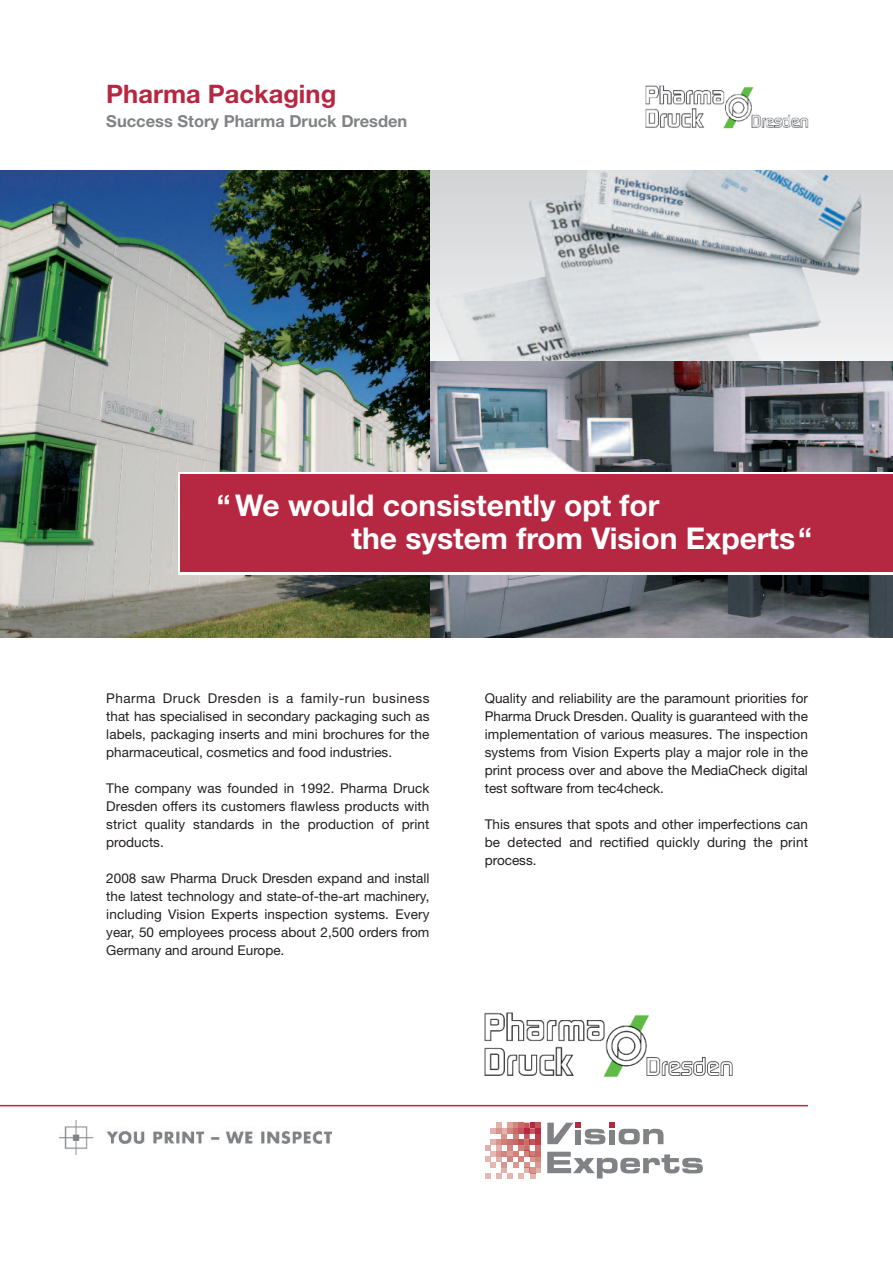
<style>
.page{position:relative;width:893px;height:1263px;background:#fff}
.page>*{position:absolute;margin:0;border:0;box-sizing:border-box;transform-origin:0 0}
.t1{font:700 30px/33px "Helvetica Neue LT Pro";color:#fff}
.t2{font:700 25.5px "Helvetica Neue LT Pro";color:#b62841}
.t3{font:700 16.5px "Helvetica Neue LT Pro";color:#808285}
.t4{font:13.5px/18px "Helvetica Neue LT Pro";color:#231f20;text-align:justify}
</style>
<div class="page">
<img style="left:485px;top:1012px;width:248px;height:66px">
<div style="left:429px;top:170px;width:464px;height:191px;background:linear-gradient(to bottom,#d1d2d4,#f2f2f3)"></div>
<img style="left:434px;top:170px;width:429px;height:191px">
<img style="left:429px;top:361px;width:464px;height:277px">
<img style="left:0;top:170px;width:429px;height:468px">
<div style="left:179px;top:472px;width:714px;height:102px;background:#fff"></div>
<div style="left:181px;top:474px;width:712px;height:98px;background:#b62841"></div>
<svg style="left:547px;top:1152px;width:156px;height:26px"></svg>
<svg style="left:547px;top:1123px;width:116px;height:21px"></svg>
<svg style="left:485px;top:1123px;width:56px;height:56px"></svg>
<img style="left:645px;top:86px;width:163px;height:43px">
<hr style="left:0;top:1105px;width:808px;height:1px;background:#b62841">
<img style="left:60px;top:1120px;width:272px;height:34px">
<h2 class="t2" style="left:106px;top:85px;width:231px">Pharma Packaging</h2>
<p class="t3" style="left:106px;top:115px;width:303px">Success Story Pharma Druck Dresden</p>
<h1 class="t1" style="left:351px;top:491px;width:462px;text-indent:-135px">“We would consistently opt for<br>the system from Vision Experts“</h1>
<p class="t4" style="left:106px;top:690px;width:325px">Pharma Druck Dresden is a family-run business that has specialised in secondary packaging such as labels, packaging inserts and mini brochures for the pharmaceutical, cosmetics and food industries.</p>
<p class="t4" style="left:106px;top:780px;width:325px">The company was founded in 1992. Pharma Druck Dresden offers its customers flawless products with strict quality standards in the production of print products.</p>
<p class="t4" style="left:106px;top:870px;width:325px">2008 saw Pharma Druck Dresden expand and install the latest technology and state-of-the-art machinery, including Vision Experts inspection systems. Every year, 50 employees process about 2,500 orders from Germany and around Europe.</p>
<p class="t4" style="left:485px;top:690px;width:325px">Quality and reliability are the paramount priorities for Pharma Druck Dresden. Quality is guaranteed with the implementation of various measures. The inspection systems from Vision Experts play a major role in the print process over and above the MediaCheck digital test software from tec4check.</p>
<p class="t4" style="left:485px;top:816px;width:325px">This ensures that spots and other imperfections can be detected and rectified quickly during the print process.</p>
</div>
